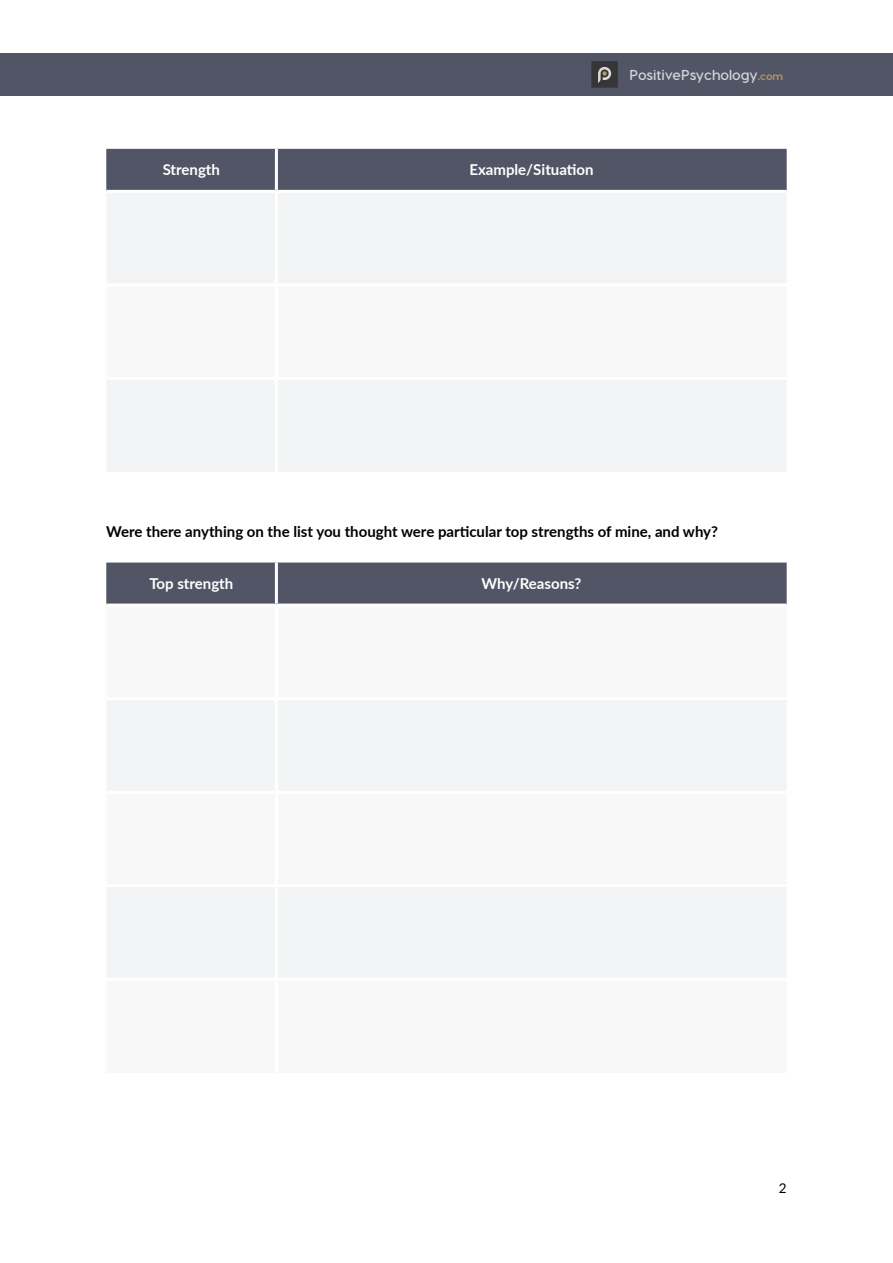
<style>
.page{position:relative;width:893px;height:1263px;background:#fff}
.page>*{position:absolute;margin:0;border:0;box-sizing:border-box;transform-origin:0 0}
.t1{font:700 15px "Lato";color:#000}
.t2{font:700 15px "Lato";color:#fff}
.t3{font:700 14.4px "Visby CF";color:#d6d7da}
.t4{font:13.5px "Lato";color:#000}
.s1{font-weight:800;font-size:10.8px;color:#af9364}
</style>
<div class="page">
<div style="left:0;top:53px;width:893px;height:43px;background:#525566"></div>
<div style="left:591px;top:61px;width:27px;height:27px;background:#363638"></div>
<svg style="left:598px;top:67px;width:13px;height:16px"></svg>
<div style="left:106px;top:149px;width:681px;height:41px;background:#525566"></div>
<div style="left:107px;top:193px;width:679px;height:279px;background:#f3f4f5"></div>
<svg style="left:107px;top:286px;width:679px;height:91px"></svg>
<hr style="left:275px;top:149px;width:3px;height:41px;background:#fff">
<hr style="left:275px;top:193px;width:3px;height:90px;background:#fff">
<hr style="left:106px;top:283px;width:170px;height:3px;background:#fff">
<hr style="left:276px;top:283px;width:511px;height:3px;background:#fff">
<hr style="left:275px;top:286px;width:3px;height:91px;background:#fff">
<hr style="left:106px;top:377px;width:170px;height:3px;background:#fff">
<hr style="left:276px;top:377px;width:511px;height:3px;background:#fff">
<hr style="left:275px;top:380px;width:3px;height:92px;background:#fff">
<div style="left:106px;top:562px;width:681px;height:42px;background:#525566"></div>
<div style="left:107px;top:700px;width:679px;height:277px;background:#f3f4f5"></div>
<hr style="left:275px;top:563px;width:3px;height:41px;background:#fff">
<hr style="left:275px;top:700px;width:3px;height:91px;background:#fff">
<hr style="left:106px;top:791px;width:170px;height:3px;background:#fff">
<hr style="left:276px;top:791px;width:511px;height:3px;background:#fff">
<hr style="left:275px;top:794px;width:3px;height:90px;background:#fff">
<hr style="left:106px;top:884px;width:170px;height:3px;background:#fff">
<hr style="left:276px;top:884px;width:511px;height:3px;background:#fff">
<hr style="left:275px;top:887px;width:3px;height:91px;background:#fff">
<p class="t2" style="left:163px;top:159px;width:59px">Strength</p>
<p class="t2" style="left:469px;top:159px;width:126px">Example/Situation</p>
<p class="t3" style="left:629px;top:66px;width:155px">PositivePsychology<span class="s1">.com</span></p>
<p class="t1" style="left:106px;top:520px;width:613px">Were there anything on the list you thought were particular top strengths of mine, and why?</p>
<p class="t2" style="left:149px;top:572px;width:85px">Top strength</p>
<p class="t2" style="left:482px;top:572px;width:101px">Why/Reasons?</p>
<p class="t4" style="left:779px;top:1178px;width:9px">2</p>
</div>
